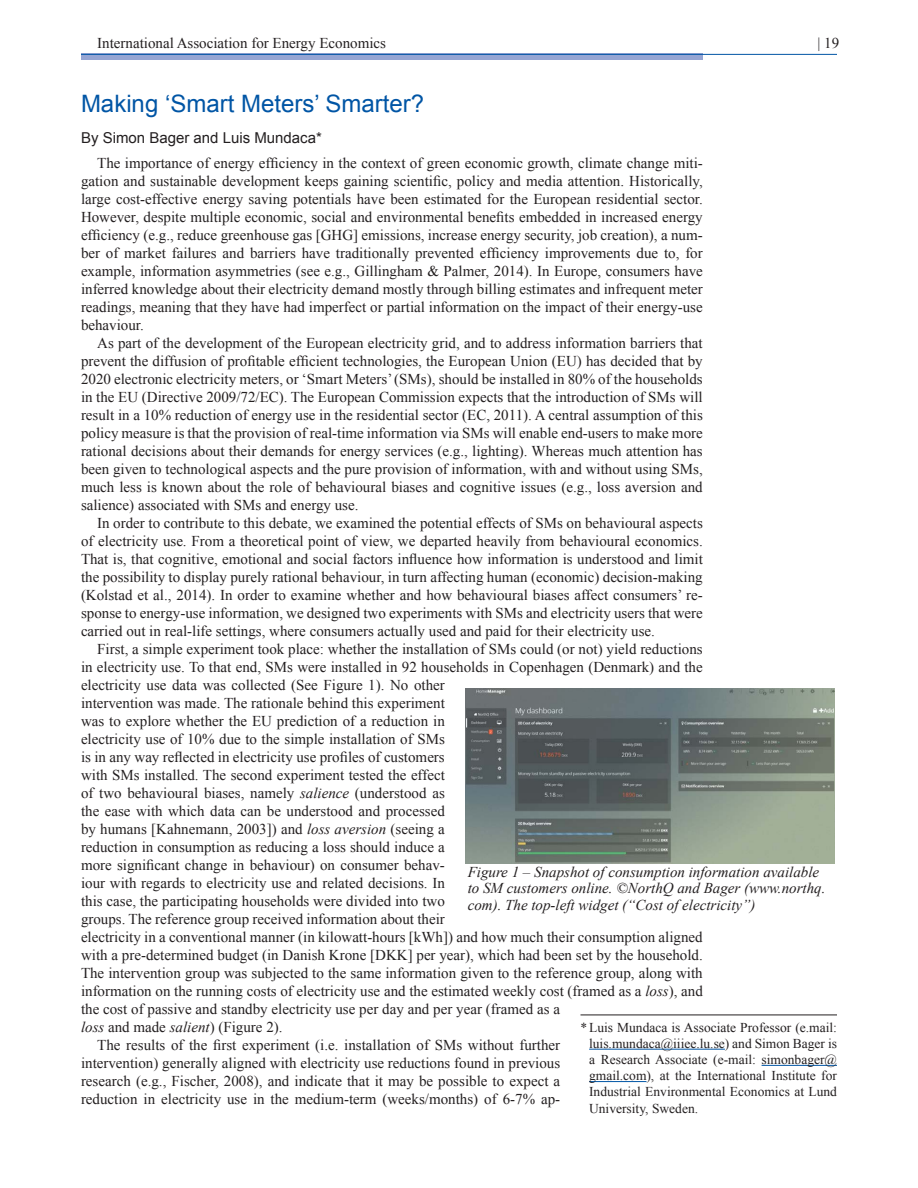
<style>
.page{position:relative;width:918px;height:1188px;background:#fff}
.page>*{position:absolute;margin:0;border:0;box-sizing:border-box;transform-origin:0 0}
.t_headline_blue_larg{font:24px "Arial";color:#0155a5}
.Standard_Paragraph{font:15px/18px "Times New Roman";color:#231f20;text-align:justify}
.t_table_Head{font:italic 15px/16.5px "Times New Roman";color:#231f20}
.Author{font:15px "Arial";color:#231f20}
.AuthorNote{font:13.5px/16.2px "Times New Roman";color:#231f20;text-align:justify}
.s1{font-style:italic}
</style>
<div class="page">
<div style="left:81px;top:54px;width:622px;height:6px;background:#96a5d3"></div>
<hr style="left:81px;top:54px;width:756px;height:1px;background:#0155a5">
<hr style="left:580px;top:1015px;width:257px;height:1px;background:#231f20">
<hr style="left:589px;top:1049px;width:136px;height:1px;background:#0155a5">
<hr style="left:762px;top:1065px;width:75px;height:1px;background:#0155a5">
<hr style="left:589px;top:1081px;width:58px;height:1px;background:#0155a5">
<img style="left:465px;top:688px;width:369px;height:175px">
<p class="Standard_Paragraph" style="left:97px;top:34px;width:290px">International Association for Energy Economics</p>
<p class="Standard_Paragraph" style="left:818px;top:34px;width:23px">| 19</p>
<p class="t_headline_blue_larg" style="left:81px;top:88px;width:345px">Making ‘Smart Meters’ Smarter?</p>
<p class="Author" style="left:81px;top:128px;width:242px">By Simon Bager and Luis Mundaca*</p>
<p class="Standard_Paragraph" style="left:81px;top:154px;width:623px;text-indent:16px">The importance of energy efficiency in the context of green economic growth, climate change miti&shy;gation and sustainable development keeps gaining scientific, policy and media attention. Historically, large cost-effective energy saving potentials have been estimated for the European residential sector.<br>However, despite multiple economic, social and environmental benefits embedded in increased energy efficiency (e.g., reduce greenhouse gas [GHG] emissions, increase energy security, job creation), a num&shy;ber of market failures and barriers have traditionally prevented efficiency improvements due to, for example, information asymmetries (see e.g., Gillingham &amp; Palmer, 2014). In Europe, consumers have inferred knowledge about their electricity demand mostly through billing estimates and infrequent meter readings, meaning that they have had imperfect or partial information on the impact of their energy-use behaviour.</p>
<p class="Standard_Paragraph" style="left:81px;top:334px;width:623px;text-indent:16px">As part of the development of the European electricity grid, and to address information barriers that prevent the diffusion of profitable efficient technologies, the European Union (EU) has decided that by 2020 electronic electricity meters, or ‘Smart Meters’ (SMs), should be installed in 80% of the households in the EU (Directive 2009/72/EC). The European Commission expects that the introduction of SMs will result in a 10% reduction of energy use in the residential sector (EC, 2011). A central assumption of this policy measure is that the provision of real-time information via SMs will enable end-users to make more rational decisions about their demands for energy services (e.g., lighting). Whereas much attention has been given to technological aspects and the pure provision of information, with and without using SMs, much less is known about the role of behavioural biases and cognitive issues (e.g., loss aversion and salience) associated with SMs and energy use.</p>
<p class="Standard_Paragraph" style="left:81px;top:514px;width:623px;text-indent:16px">In order to contribute to this debate, we examined the potential effects of SMs on behavioural aspects of electricity use. From a theoretical point of view, we departed heavily from behavioural economics.<br>That is, that cognitive, emotional and social factors influence how information is understood and limit the possibility to display purely rational behaviour, in turn affecting human (economic) decision-making (Kolstad et al., 2014). In order to examine whether and how behavioural biases affect consumers’ re&shy;sponse to energy-use information, we designed two experiments with SMs and electricity users that were carried out in real-life settings, where consumers actually used and paid for their electricity use.</p>
<p class="Standard_Paragraph" style="left:81px;top:640px;width:623px;text-align:left;text-indent:16px">First, a simple experiment took place: whether the installation of SMs could (or not) yield reductions in electricity use. To that end, SMs were installed in 92 households in Copenhagen (Denmark) and the electricity use data was collected (See Figure 1). No other<br>intervention was made. The rationale behind this experiment<br>was to explore whether the EU prediction of a reduction in<br>electricity use of 10% due to the simple installation of SMs<br>is in any way reflected in electricity use profiles of customers<br>with SMs installed. The second experiment tested the effect<br>of two behavioural biases, namely <span class="s1">salience</span> (understood as<br>the ease with which data can be understood and processed<br>by humans [Kahnemann, 2003]) and <span class="s1">loss aversion</span> (seeing a<br>reduction in consumption as reducing a loss should induce a<br>more significant change in behaviour) on consumer behav-<br>iour with regards to electricity use and related decisions. In<br>this case, the participating households were divided into two<br>groups. The reference group received information about their<br>electricity in a conventional manner (in kilowatt-hours [kWh]) and how much their consumption aligned with a pre-determined budget (in Danish Krone [DKK] per year), which had been set by the household.<br>The intervention group was subjected to the same information given to the reference group, along with information on the running costs of electricity use and the estimated weekly cost (framed as a <span class="s1">loss</span>), and the cost of passive and standby electricity use per day and per year (framed as a<br><span class="s1">loss</span> and made <span class="s1">salient</span>) (Figure 2).</p>
<p class="Standard_Paragraph" style="left:81px;top:1036px;width:481px;text-indent:16px">The results of the first experiment (i.e. installation of SMs without further intervention) generally aligned with electricity use reductions found in previous research (e.g., Fischer, 2008), and indicate that it may be possible to expect a reduction in electricity use in the medium-term (weeks/months) of 6-7% ap-</p>
<p class="t_table_Head" style="left:468px;top:863px;width:359px">Figure 1 – Snapshot of consumption information available to SM customers online. ©NorthQ and Bager (www.northq. com). The top-left widget (“Cost of electricity”)</p>
<p class="AuthorNote" style="left:589px;top:1019px;width:249px;text-indent:-9px">*Luis Mundaca is Associate Professor (e.mail: luis.mundaca@iiiee.lu.se) and Simon Bager is a Research Associate (e-mail: simonbager@ gmail.com), at the International Institute for Industrial Environmental Economics at Lund University, Sweden.</p>
</div>
